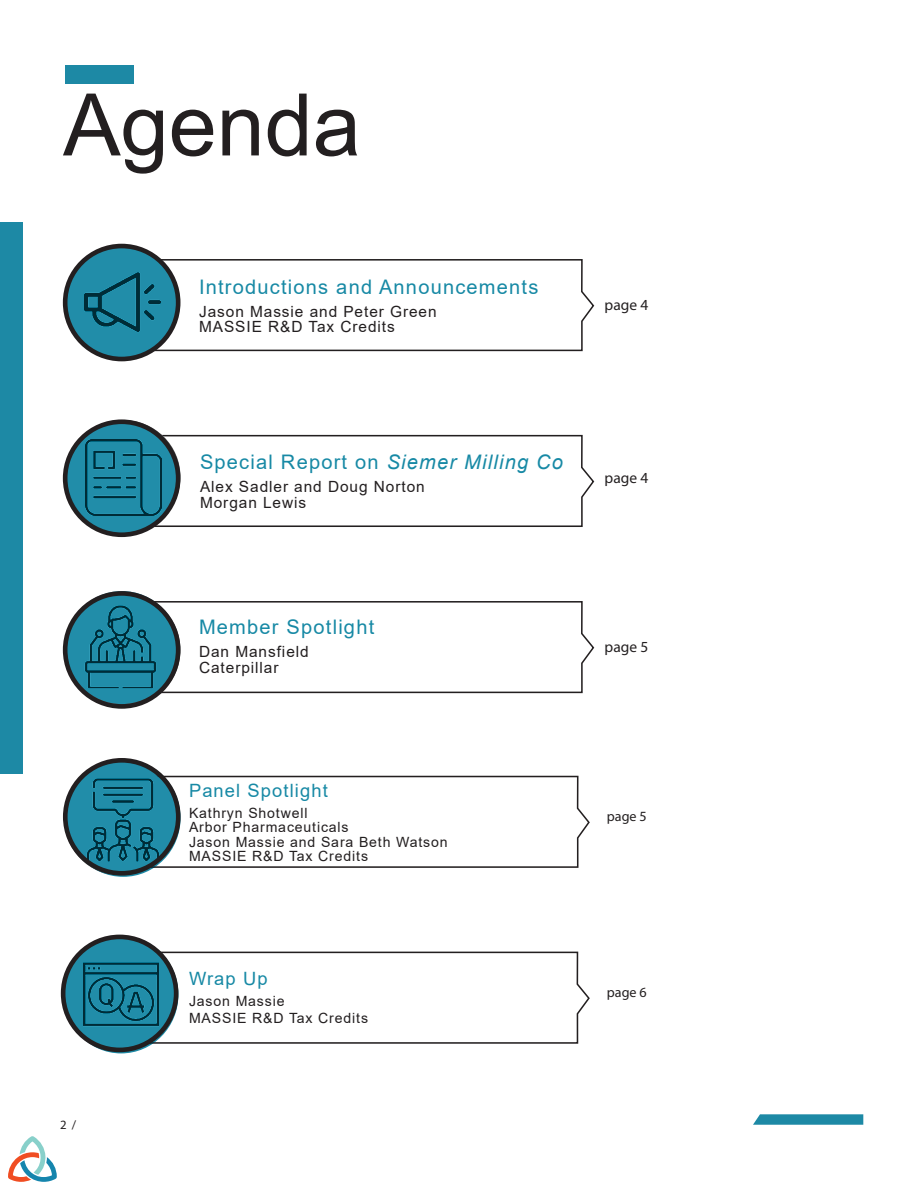
<style>
.page{position:relative;width:918px;height:1188px;background:#fff}
.page>*{position:absolute;margin:0;border:0;box-sizing:border-box;transform-origin:0 0}
.Titles{font:86.4px "Arial";color:#231f20}
.Subheading{font:20.1px "Arial";letter-spacing:.06em;color:#1789a5}
.Subheading-2{font:18.3px "Arial";letter-spacing:.06em;color:#1789a5}
.Subheading-3{font:15.45px "Arial";letter-spacing:.06em;color:#231f20}
.Body_Text{font:15.45px "Myriad Pro";color:#231f20}
.Subheading-4{font:14.1px "Arial";letter-spacing:.06em;color:#231f20}
.Body_Text-2{font:14.1px "Myriad Pro";color:#231f20}
.t1{font:12.75px "Myriad Pro";color:#231f20}
.s1{font-style:italic}
</style>
<div class="page">
<div style="left:65px;top:65px;width:68px;height:19px;background:#1d89a5"></div>
<div style="left:0;top:223px;width:22px;height:551px;background:#1d89a5"></div>
<svg style="left:153px;top:600px;width:442px;height:94px"></svg>
<svg style="left:150px;top:434px;width:445px;height:94px"></svg>
<svg style="left:151px;top:258px;width:444px;height:94px"></svg>
<svg style="left:153px;top:775px;width:437px;height:94px"></svg>
<svg style="left:152px;top:951px;width:438px;height:93px"></svg>
<svg style="left:753px;top:1114px;width:110px;height:11px"></svg>
<svg style="left:65px;top:591px;width:113px;height:113px;fill:#218da9"></svg>
<div style="left:63px;top:591px;width:117px;height:118px;border:5px solid #231f20;border-radius:50%"></div>
<svg style="left:65px;top:422px;width:113px;height:113px;fill:#218da9"></svg>
<div style="left:63px;top:419px;width:117px;height:118px;border:5px solid #231f20;border-radius:50%"></div>
<svg style="left:65px;top:246px;width:113px;height:113px;fill:#218da9"></svg>
<div style="left:63px;top:244px;width:117px;height:117px;border:5px solid #231f20;border-radius:50%"></div>
<svg style="left:66px;top:759px;width:115px;height:118px;fill:#218da9"></svg>
<div style="left:63px;top:758px;width:118px;height:118px;border:5px solid #231f20;border-radius:50%"></div>
<svg style="left:64px;top:936px;width:114px;height:117px;fill:#218da9"></svg>
<div style="left:61px;top:935px;width:117px;height:117px;border:5px solid #231f20;border-radius:50%"></div>
<svg style="left:8px;top:1136px;width:49px;height:46px"></svg>
<p class="Titles" style="left:63px;top:66px;width:299px">Agenda</p>
<p class="Subheading" style="left:199px;top:273px;width:341px">Introductions and Announcements</p>
<p class="Subheading-3" style="left:199px;top:301px;width:239px">Jason Massie and Peter Green</p>
<p class="Subheading-3" style="left:199px;top:316px;width:197px">MASSIE R&amp;D Tax Credits</p>
<p class="Body_Text" style="left:605px;top:296px;width:45px">page 4</p>
<p class="t1" style="left:60px;top:1117px;width:18px">2 /</p>
<p class="Subheading" style="left:200px;top:448px;width:365px">Special Report on <span class="s1">Siemer Milling Co</span></p>
<p class="Subheading-3" style="left:200px;top:476px;width:226px">Alex Sadler and Doug Norton</p>
<p class="Subheading-3" style="left:200px;top:491px;width:108px">Morgan Lewis</p>
<p class="Body_Text" style="left:605px;top:468px;width:45px">page 4</p>
<p class="Subheading" style="left:199px;top:613px;width:177px">Member Spotlight</p>
<p class="Subheading-3" style="left:199px;top:641px;width:111px">Dan Mansfield</p>
<p class="Subheading-3" style="left:199px;top:657px;width:81px">Caterpillar</p>
<p class="Subheading-2" style="left:189px;top:778px;width:140px">Panel Spotlight</p>
<p class="Subheading-4" style="left:189px;top:804px;width:120px">Kathryn Shotwell</p>
<p class="Subheading-4" style="left:189px;top:818px;width:161px">Arbor Pharmaceuticals</p>
<p class="Subheading-4" style="left:189px;top:832px;width:260px">Jason Massie and Sara Beth Watson</p>
<p class="Subheading-4" style="left:189px;top:846px;width:181px">MASSIE R&amp;D Tax Credits</p>
<p class="Body_Text" style="left:605px;top:637px;width:45px">page 5</p>
<p class="Body_Text-2" style="left:607px;top:808px;width:42px">page 5</p>
<p class="Subheading-2" style="left:189px;top:966px;width:80px">Wrap Up</p>
<p class="Subheading-4" style="left:189px;top:992px;width:97px">Jason Massie</p>
<p class="Subheading-4" style="left:189px;top:1009px;width:181px">MASSIE R&amp;D Tax Credits</p>
<p class="Body_Text-2" style="left:607px;top:983px;width:42px">page 6</p>
</div>
